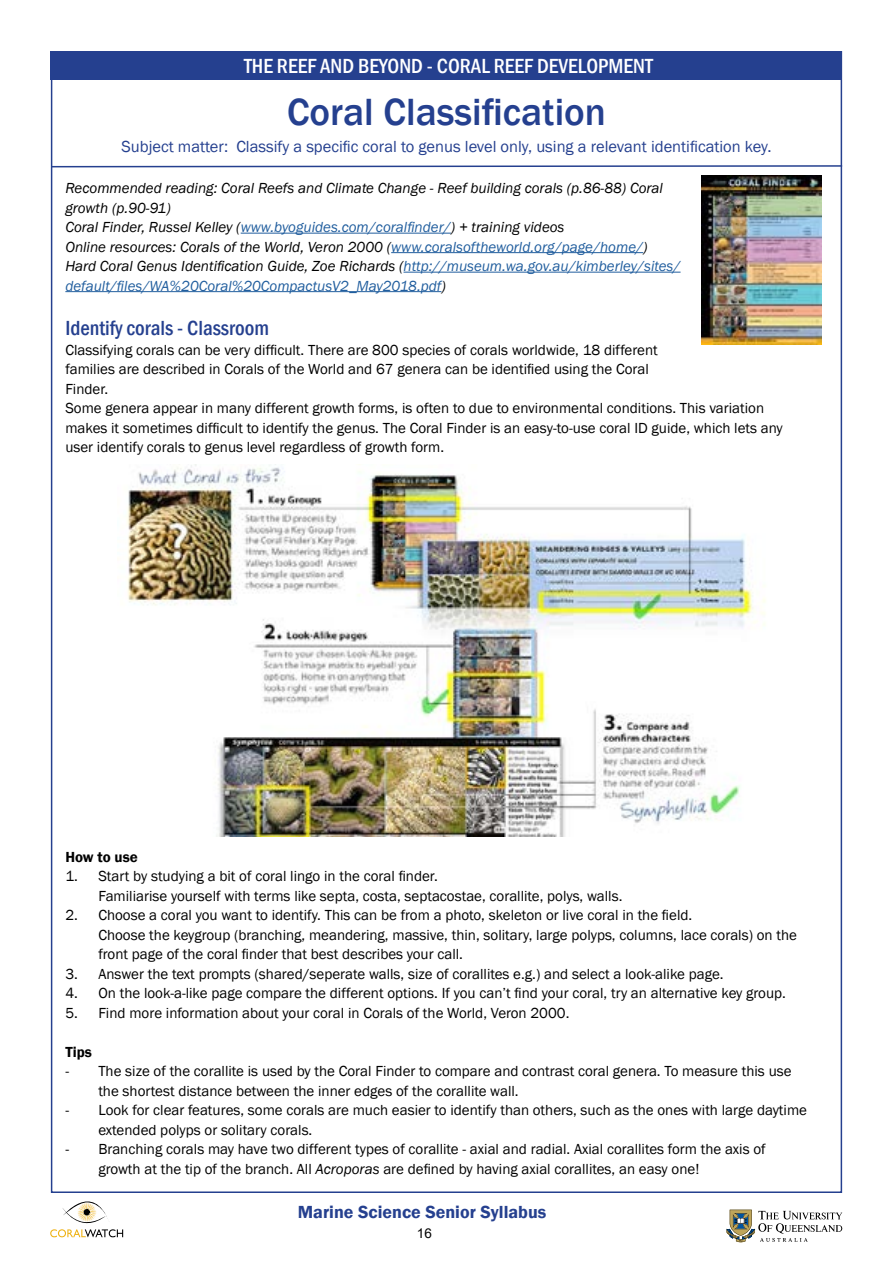
<style>
.page{position:relative;width:893px;height:1263px;background:#fff}
.page>*{position:absolute;margin:0;border:0;box-sizing:border-box;transform-origin:0 0}
.t1{font:500 39px "Franklin Gothic";color:#25408f}
.t2{font:500 condensed 21px "Franklin Gothic";color:#fff}
.t3{font:500 condensed 21px "Franklin Gothic";color:#25408f}
.t4{font:600 18px "Franklin Gothic";color:#25408f}
.t5{font:16.5px "Franklin Gothic";color:#25408f}
.t6{font:15px/19.5px "Franklin Gothic";color:#000}
.t7{font:italic 15px/19.5px "Franklin Gothic";color:#000}
.t8{font:600 15px "Franklin Gothic";color:#000}
.t9{font:13.5px "Arial";color:#000}
.s1{color:#215e9e}
.s2{font-style:italic}
</style>
<div class="page">
<svg style="left:50px;top:1180px;width:73px;height:57px"></svg>
<svg style="left:727px;top:1210px;width:115px;height:32px"></svg>
<hr style="left:241px;top:233px;width:210px;height:1px;background:#215e9e">
<hr style="left:391px;top:252px;width:252px;height:1px;background:#215e9e">
<hr style="left:403px;top:272px;width:278px;height:1px;background:#215e9e">
<hr style="left:65px;top:291px;width:376px;height:1px;background:#215e9e">
<img style="left:702px;top:176px;width:119px;height:168px">
<div style="left:51px;top:51px;width:791px;height:28px;background:#25408f"></div>
<img style="left:127px;top:464px;width:639px;height:373px">
<svg style="left:50px;top:164px;width:793px;height:4px"></svg>
<h2 class="t2" style="left:244px;top:52px;width:410px">THE REEF AND BEYOND - CORAL REEF DEVELOPMENT</h2>
<h1 class="t1" style="left:287px;top:88px;width:320px">Coral Classification</h1>
<p class="t5" style="left:121px;top:136px;width:651px">Subject matter: Classify a specific coral to genus level only, using a relevant identification key.</p>
<p class="t7" style="left:65px;top:179px;width:617px">Recommended reading: Coral Reefs and Climate Change - Reef building corals (p.86-88) Coral growth (p.90-91)<br>Coral Finder, Russel Kelley (<span class="s1">www.byoguides.com/coralfinder/</span>) + training videos<br>Online resources: Corals of the World, Veron 2000 (<span class="s1">www.coralsoftheworld.org/page/home/</span>)<br>Hard Coral Genus Identification Guide, Zoe Richards (<span class="s1">http://museum.wa.gov.au/kimberley/sites/ default/files/WA%20Coral%20CompactusV2_May2018.pdf</span>)</p>
<h2 class="t3" style="left:65px;top:314px;width:205px">Identify corals - Classroom</h2>
<p class="t6" style="left:65px;top:340px;width:719px">Classifying corals can be very difficult. There are 800 species of corals worldwide, 18 different<br>families are described in Corals of the World and 67 genera can be identified using the Coral<br>Finder.<br>Some genera appear in many different growth forms, is often to due to environmental conditions. This variation makes it sometimes difficult to identify the genus. The Coral Finder is an easy-to-use coral ID guide, which lets any user identify corals to genus level regardless of growth form.</p>
<p class="t8" style="left:65px;top:847px;width:74px">How to use</p>
<p class="t6" style="left:98px;top:867px;width:526px;text-indent:-33px">1. Start by studying a bit of coral lingo in the coral finder.<br>Familiarise yourself with terms like septa, costa, septacostae, corallite, polys, walls.</p>
<p class="t6" style="left:98px;top:906px;width:700px;text-indent:-33px">2. Choose a coral you want to identify. This can be from a photo, skeleton or live coral in the field.<br>Choose the keygroup (branching, meandering, massive, thin, solitary, large polyps, columns, lace corals) on the front page of the coral finder that best describes your call.</p>
<p class="t6" style="left:65px;top:964px;width:660px">3. Answer the text prompts (shared/seperate walls, size of corallites e.g.) and select a look-alike page.</p>
<p class="t6" style="left:65px;top:984px;width:722px">4. On the look-a-like page compare the different options. If you can’t find your coral, try an alternative key group.</p>
<p class="t6" style="left:65px;top:1003px;width:506px">5. Find more information about your coral in Corals of the World, Veron 2000.</p>
<p class="t8" style="left:65px;top:1042px;width:28px">Tips</p>
<p class="t6" style="left:98px;top:1062px;width:695px;text-indent:-33px">- The size of the corallite is used by the Coral Finder to compare and contrast coral genera. To measure this use the shortest distance between the inner edges of the corallite wall.</p>
<p class="t6" style="left:98px;top:1101px;width:710px;text-indent:-33px">- Look for clear features, some corals are much easier to identify than others, such as the ones with large daytime extended polyps or solitary corals.</p>
<p class="t6" style="left:98px;top:1140px;width:669px;text-indent:-33px">- Branching corals may have two different types of corallite - axial and radial. Axial corallites form the axis of growth at the tip of the branch. All <span class="s2">Acroporas</span> are defined by having axial corallites, an easy one!</p>
<p class="t4" style="left:298px;top:1201px;width:250px">Marine Science Senior Syllabus</p>
<p class="t9" style="left:417px;top:1224px;width:17px">16</p>
</div>
